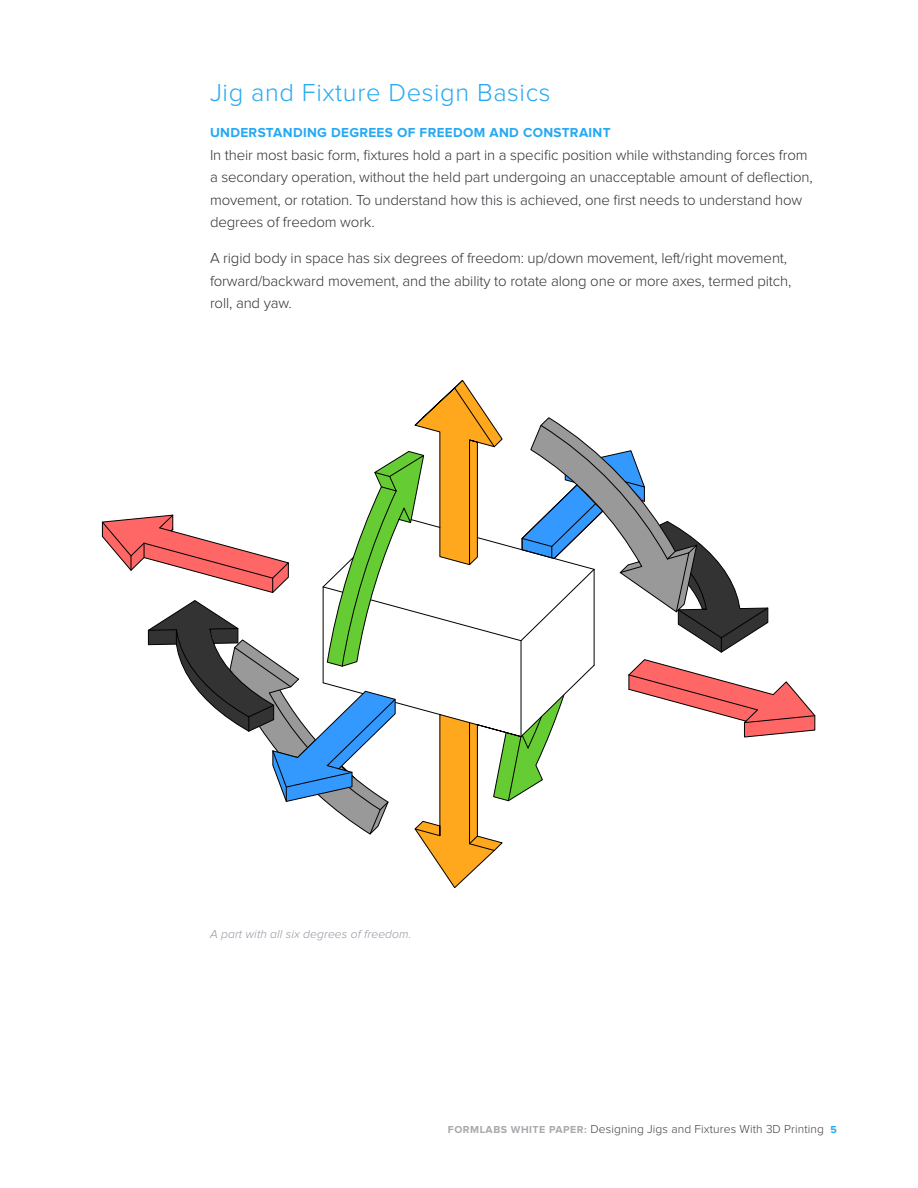
<style>
.page{position:relative;width:918px;height:1188px;background:#fff}
.page>*{position:absolute;margin:0;border:0;box-sizing:border-box;transform-origin:0 0}
.t1{font:300 25.5px "Proxima Nova";letter-spacing:.025em;color:#26a9f2}
.t2{font:300 15px/22.5px "Proxima Nova";letter-spacing:-.01em;color:#323238}
.t3{font:700 13.5px "Proxima Nova";letter-spacing:.025em;color:#26a9f2}
.t4{font:300 12px "Proxima Nova";letter-spacing:.01em;color:#414042}
.t5{font:italic 300 12px "Proxima Nova";letter-spacing:.01em;color:#9494a0}
.s1{font-weight:700;font-size:10.5px;color:#a7a9ac}
.s2{font-weight:700;font-size:10.5px;color:#26a9f2}
</style>
<div class="page">
<svg style="left:101px;top:379px;width:715px;height:510px"></svg>
<h1 class="t1" style="left:210px;top:82px;width:342px">Jig and Fixture Design Basics</h1>
<p class="t3" style="left:210px;top:127px;width:402px">UNDERSTANDING DEGREES OF FREEDOM AND CONSTRAINT</p>
<p class="t2" style="left:210px;top:144px;width:604px">In their most basic form, fixtures hold a part in a specific position while withstanding forces from a secondary operation, without the held part undergoing an unacceptable amount of deflection, movement, or rotation To understand how this is achieved, one first needs to understand how degrees of freedom work</p>
<p class="t2" style="left:210px;top:248px;width:583px">A rigid body in space has six degrees of freedom: up/down movement, left/right movement, forward/backward movement, and the ability to rotate along one or more axes, termed pitch, roll, and yaw</p>
<p class="t5" style="left:210px;top:929px;width:203px">A part with all six degrees of freedom.</p>
<p class="t4" style="left:448px;top:1124px;width:391px"><span class="s1">FORMLABS WHITE PAPER:</span> Designing Jigs and Fixtures With 3D Printing <span class="s2">5</span></p>
</div>
